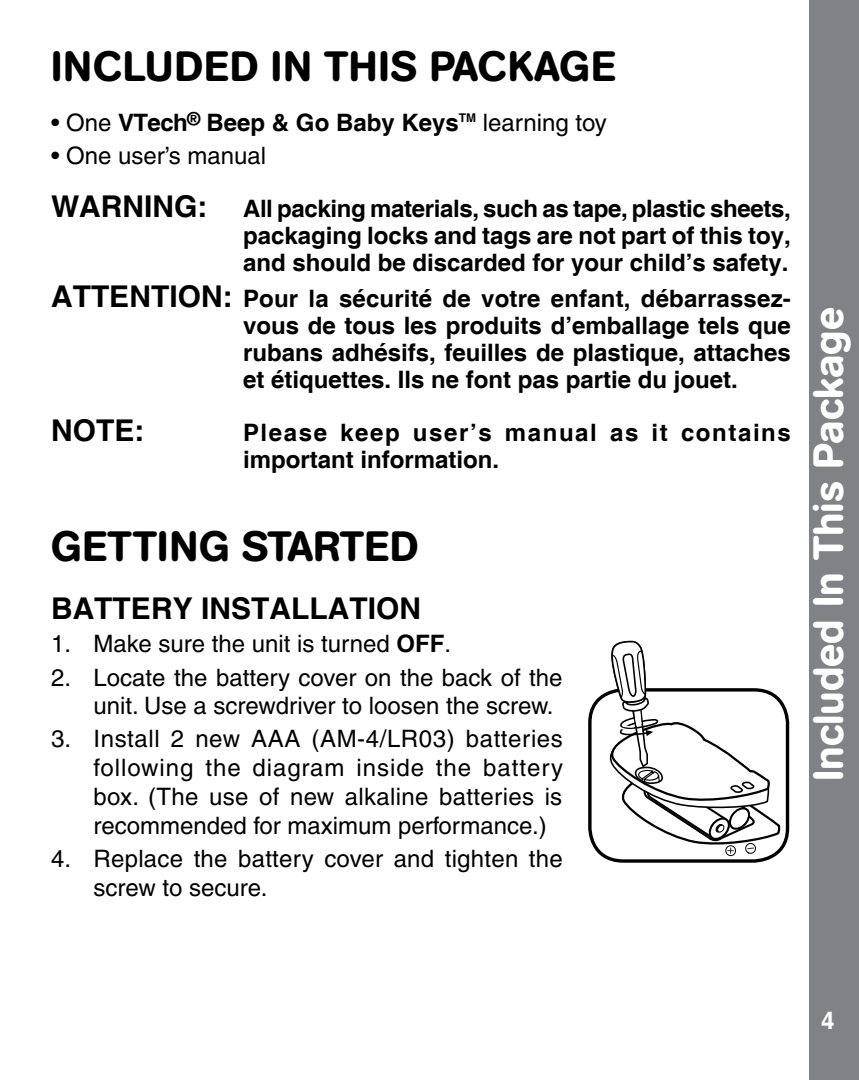
<style>
.page{position:relative;width:859px;height:1080px;background:#fff}
.page>*{position:absolute;margin:0;border:0;box-sizing:border-box;transform-origin:0 0}
.t1{font:500 42px "AG Book Rounded";letter-spacing:.02em;color:#000}
.t2{font:500 42px "AG Book Rounded";color:#fff}
.t3{font:700 30px "Helvetica";color:#000}
.t4{font:700 24px/27px "Helvetica";color:#000;text-align:justify}
.t5{font:500 24px/28.8px "Helvetica";color:#000}
.t6{font:700 24px/27px "Helvetica";letter-spacing:.065em;color:#000}
.t7{font:700 24px "Helvetica";color:#fff}
.s1{font-weight:500}
.s2{font-size:30px}
.s3{font-weight:700}
</style>
<div class="page">
<div style="left:809px;top:0;width:50px;height:1080px;background:#808285"></div>
<div style="left:588px;top:688px;width:201px;height:175px;border:3px solid #000;border-radius:33px"></div>
<svg style="left:600px;top:641px;width:185px;height:215px"></svg>
<h1 class="t1" style="left:51px;top:42px;width:566px">INCLUDED IN THIS PACKAGE</h1>
<p class="t4" style="left:51px;top:110px;width:557px"><span class="s1">• One</span> VTech<sup>®</sup> Beep &amp; Go Baby Keys<sup>TM</sup> <span class="s1">learning toy</span></p>
<p class="t5" style="left:51px;top:141px;width:217px">• One user’s manual</p>
<p class="t4" style="left:243px;top:196px;width:549px;text-indent:-192px"><span class="s2">WARNING:</span> All packing materials, such as tape, plastic sheets, packaging locks and tags are not part of this toy, and should be discarded for your child’s safety.</p>
<p class="t4" style="left:243px;top:286px;width:549px;text-indent:-192px"><span class="s2">ATTENTION:</span> Pour la sécurité de votre enfant, débarrassez&shy;vous de tous les produits d’emballage tels que rubans adhésifs, feuilles de plastique, attaches et étiquettes. Ils ne font pas partie du jouet.</p>
<p class="t3" style="left:51px;top:412px;width:95px">NOTE:</p>
<p class="t6" style="left:243px;top:420px;width:549px">Please keep user’s manual as it contains important information.</p>
<h1 class="t1" style="left:51px;top:521px;width:369px">GETTING STARTED</h1>
<p class="t3" style="left:51px;top:591px;width:371px">BATTERY INSTALLATION</p>
<p class="t5" style="left:51px;top:630px;width:402px">1. Make sure the unit is turned <span class="s3">OFF</span>.</p>
<p class="t5" style="left:94px;top:663px;width:471px;text-indent:-43px">2. Locate the battery cover on the back of the unit. Use a screwdriver to loosen the screw.</p>
<p class="t5" style="left:94px;top:725px;width:471px;text-align:justify;text-indent:-43px">3. Install 2 new AAA (AM-4/LR03) batteries following the diagram inside the battery box. (The use of new alkaline batteries is recommended for maximum performance.)</p>
<p class="t5" style="left:94px;top:844px;width:471px;text-indent:-43px">4. Replace the battery cover and tighten the screw to secure.</p>
<h1 class="t2" style="left:804px;top:781px;width:475px;rotate:-90deg">Included In This Package</h1>
<p class="t7" style="left:821px;top:1006px;width:15px">4</p>
</div>
